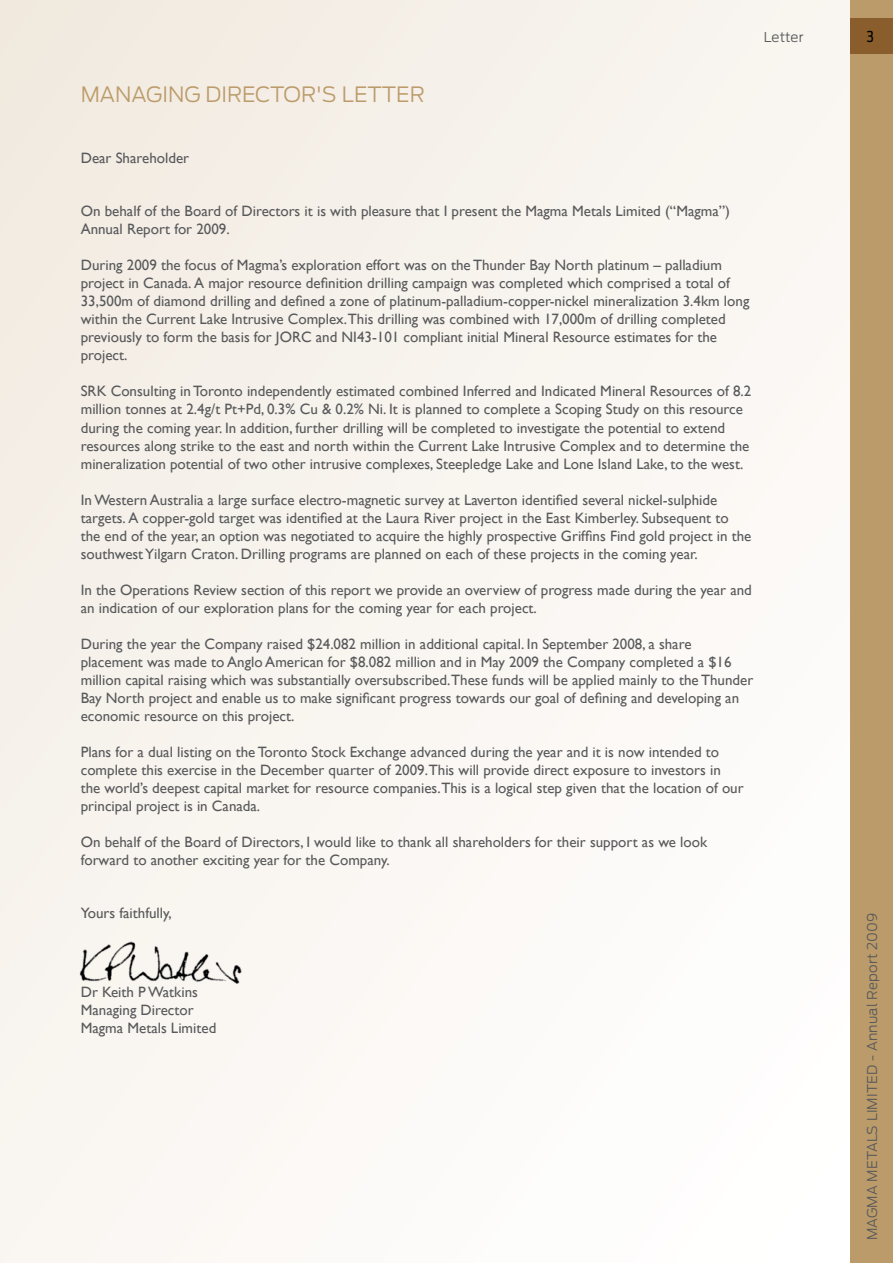
<style>
.page{position:relative;width:893px;height:1263px;background:#fff}
.page>*{position:absolute;margin:0;border:0;box-sizing:border-box;transform-origin:0 0}
.t1{font:300 21px "Antenna";color:#bc9b6a}
.t2{font:15px/18px "Gill Sans";color:#58595b}
.t3{font:15px "Antenna Cond";color:#000}
.t4{font:300 13.5px "Antenna";letter-spacing:.015em;color:#58595b}
</style>
<div class="page">
<div style="left:0;top:0;width:893px;height:1263px;background:linear-gradient(to right,#f5f0e8,#fdfcfa)"></div>
<div style="left:850px;top:0;width:43px;height:1263px;background:#bc9b6a"></div>
<img style="left:73px;top:935px;width:174px;height:59px">
<div style="left:850px;top:19px;width:43px;height:35px;background:#8a5e2c"></div>
<h1 class="t1" style="left:81px;top:82px;width:346px">MANAGING DIRECTOR'S LETTER</h1>
<p class="t4" style="left:764px;top:29px;width:41px">Letter</p>
<p class="t3" style="left:866px;top:27px;width:9px">3</p>
<p class="t2" style="left:81px;top:149px;width:110px">Dear Shareholder</p>
<p class="t2" style="left:81px;top:202px;width:651px">On behalf of the Board of Directors it is with pleasure that I present the Magma Metals Limited (“Magma”)<br>Annual Report for 2009.</p>
<p class="t2" style="left:81px;top:256px;width:670px">During 2009 the focus of Magma’s exploration effort was on the Thunder Bay North platinum – palladium project in Canada. A major resource definition drilling campaign was completed which comprised a total of 33,500m of diamond drilling and defined a zone of platinum-palladium-copper-nickel mineralization 3.4km long within the Current Lake Intrusive Complex.This drilling was combined with 17,000m of drilling completed previously to form the basis for JORC and NI43-101 compliant initial Mineral Resource estimates for the project.</p>
<p class="t2" style="left:81px;top:382px;width:672px">SRK Consulting in Toronto independently estimated combined Inferred and Indicated Mineral Resources of 8.2 million tonnes at 2.4g/t Pt+Pd, 0.3% Cu &amp; 0.2% Ni. It is planned to complete a Scoping Study on this resource during the coming year. In addition, further drilling will be completed to investigate the potential to extend resources along strike to the east and north within the Current Lake Intrusive Complex and to determine the mineralization potential of two other intrusive complexes, Steepledge Lake and Lone Island Lake, to the west.</p>
<p class="t2" style="left:81px;top:490px;width:672px">In Western Australia a large surface electro-magnetic survey at Laverton identified several nickel-sulphide targets. A copper-gold target was identified at the Laura River project in the East Kimberley. Subsequent to the end of the year, an option was negotiated to acquire the highly prospective Griffins Find gold project in the southwest Yilgarn Craton. Drilling programs are planned on each of these projects in the coming year.</p>
<p class="t2" style="left:81px;top:580px;width:673px">In the Operations Review section of this report we provide an overview of progress made during the year and an indication of our exploration plans for the coming year for each project.</p>
<p class="t2" style="left:81px;top:634px;width:674px">During the year the Company raised $24.082 million in additional capital. In September 2008, a share placement was made to Anglo American for $8.082 million and in May 2009 the Company completed a $16 million capital raising which was substantially oversubscribed.These funds will be applied mainly to the Thunder Bay North project and enable us to make significant progress towards our goal of defining and developing an economic resource on this project.</p>
<p class="t2" style="left:81px;top:742px;width:664px">Plans for a dual listing on the Toronto Stock Exchange advanced during the year and it is now intended to complete this exercise in the December quarter of 2009.This will provide direct exposure to investors in the world’s deepest capital market for resource companies.This is a logical step given that the location of our principal project is in Canada.</p>
<p class="t2" style="left:81px;top:832px;width:628px">On behalf of the Board of Directors, I would like to thank all shareholders for their support as we look forward to another exciting year for the Company.</p>
<p class="t2" style="left:81px;top:903px;width:92px">Yours faithfully,</p>
<p class="t2" style="left:81px;top:983px;width:137px">Dr Keith P Watkins<br>Managing Director<br>Magma Metals Limited</p>
<p class="t4" style="left:864px;top:1240px;width:329px;rotate:-90deg">MAGMA METALS LIMITED - Annual Report 2009</p>
</div>
